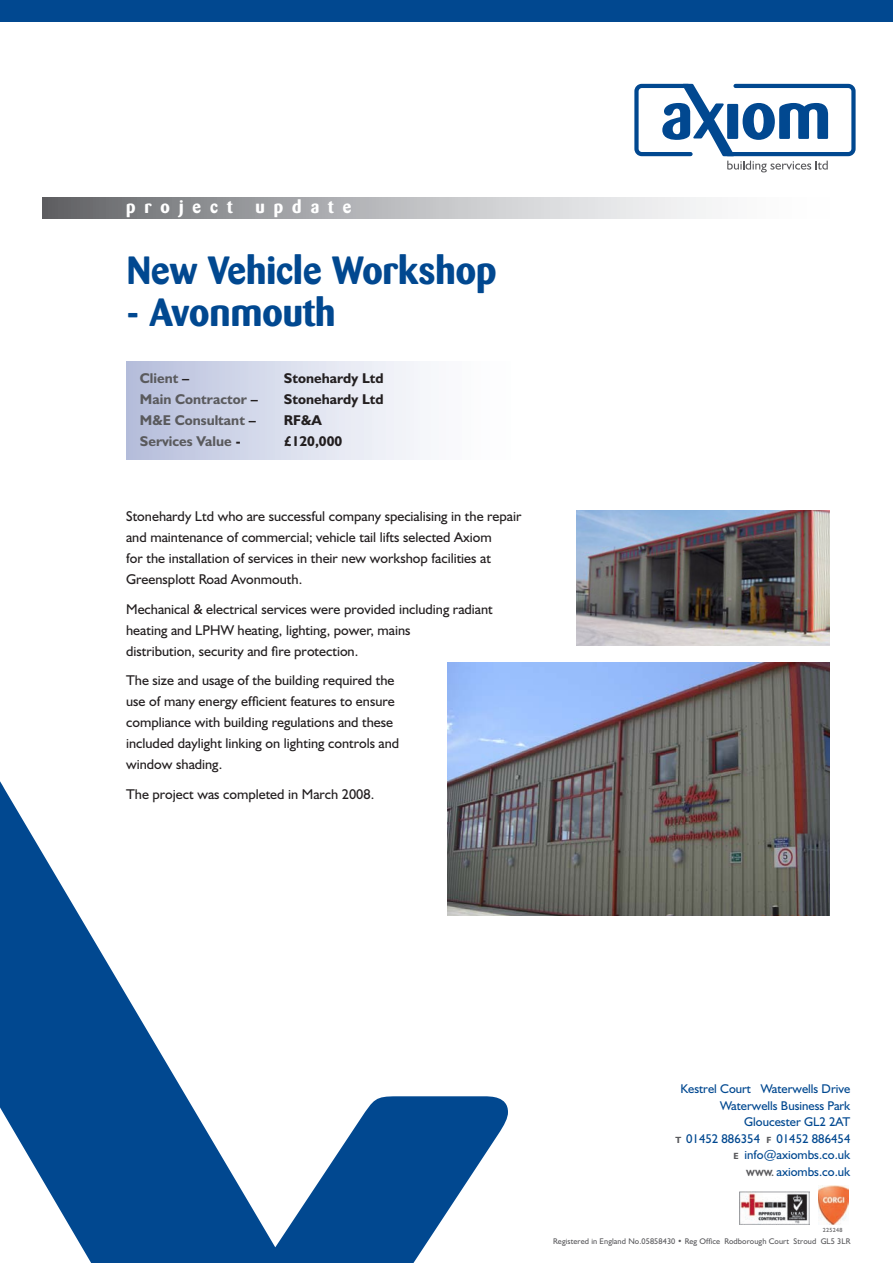
<style>
.page{position:relative;width:893px;height:1263px;background:#fff}
.page>*{position:absolute;margin:0;border:0;box-sizing:border-box;transform-origin:0 0}
.t1{font:700 39px "Barmeno";color:#014890}
.t2{font:700 18px "Barmeno";letter-spacing:.5em;color:#fff}
.t3{font:14.25px/21px "Humanist 521 BT";color:#231f20}
.t4{font:700 14.25px "Humanist 521 BT";color:#5a5a5d}
.t5{font:700 14.25px "Humanist 521 BT";color:#231f20}
.t6{font:12.75px/16.5px "Humanist 521 BT";color:#014890;text-align:right}
.t7{font:8.25px "Humanist 521 BT";letter-spacing:.01em;color:#5a5a5d}
.t8{font:6px "Humanist 521 BT";letter-spacing:.05em;color:#5a5a5d}
.s1{color:#231f20}
.s2{font-weight:700;font-size:9px;color:#5a5a5d}
</style>
<div class="page">
<div style="left:126px;top:361px;width:406px;height:98px;background:linear-gradient(to right,#b9c1dd,#fff)"></div>
<svg style="left:43px;top:197px;width:669px;height:22px;background:#b2b3b6"></svg>
<svg style="left:634px;top:83px;width:222px;height:89px"></svg>
<svg style="left:0;top:781px;width:520px;height:482px"></svg>
<div style="left:0;top:0;width:893px;height:21px;background:#014890"></div>
<img style="left:818px;top:1186px;width:31px;height:38px">
<img style="left:739px;top:1191px;width:71px;height:33px">
<img style="left:576px;top:510px;width:253px;height:135px">
<img style="left:447px;top:663px;width:382px;height:252px">
<p class="t2" style="left:126px;top:195px;width:108px">project</p>
<p class="t2" style="left:256px;top:195px;width:98px">update</p>
<p class="t1" style="left:127px;top:247px;width:371px">New Vehicle Workshop</p>
<p class="t1" style="left:127px;top:289px;width:210px">- Avonmouth</p>
<p class="t4" style="left:140px;top:369px;width:51px">Client <span class="s1">–</span></p>
<p class="t5" style="left:284px;top:369px;width:101px">Stonehardy Ltd</p>
<p class="t4" style="left:140px;top:390px;width:119px">Main Contractor <span class="s1">–</span></p>
<p class="t5" style="left:284px;top:390px;width:101px">Stonehardy Ltd</p>
<p class="t4" style="left:140px;top:411px;width:118px">M&amp;E Consultant <span class="s1">–</span></p>
<p class="t5" style="left:284px;top:411px;width:39px">RF&amp;A</p>
<p class="t4" style="left:140px;top:432px;width:102px">Services Value <span class="s1">-</span></p>
<p class="t5" style="left:284px;top:432px;width:60px">£120,000</p>
<p class="t3" style="left:126px;top:505px;width:397px">Stonehardy Ltd who are successful company specialising in the repair and maintenance of commercial; vehicle tail lifts selected Axiom<br>for the installation of services in their new workshop facilities at Greensplott Road Avonmouth.</p>
<p class="t3" style="left:126px;top:598px;width:368px">Mechanical &amp; electrical services were provided including radiant heating and LPHW heating, lighting, power, mains<br>distribution, security and fire protection.</p>
<p class="t3" style="left:126px;top:669px;width:275px">The size and usage of the building required the use of many energy efficient features to ensure compliance with building regulations and these included daylight linking on lighting controls and window shading.</p>
<p class="t3" style="left:126px;top:783px;width:250px">The project was completed in March 2008.</p>
<p class="t6" style="left:675px;top:1080px;width:177px">Kestrel Court Waterwells Drive<br>Waterwells Business Park<br>Gloucester GL2 2AT<br><span class="s2">T</span> 01452 886354 <span class="s2">F</span> 01452 886454<br><span class="s2">E</span> info@axiombs.co.uk<br><span class="s2">WWW.</span> axiombs.co.uk</p>
<p class="t8" style="left:823px;top:1226px;width:21px">225248</p>
<p class="t7" style="left:553px;top:1236px;width:299px">Registered in England No.05858430 • Reg Office Rodborough Court Stroud GL5 3LR</p>
</div>
